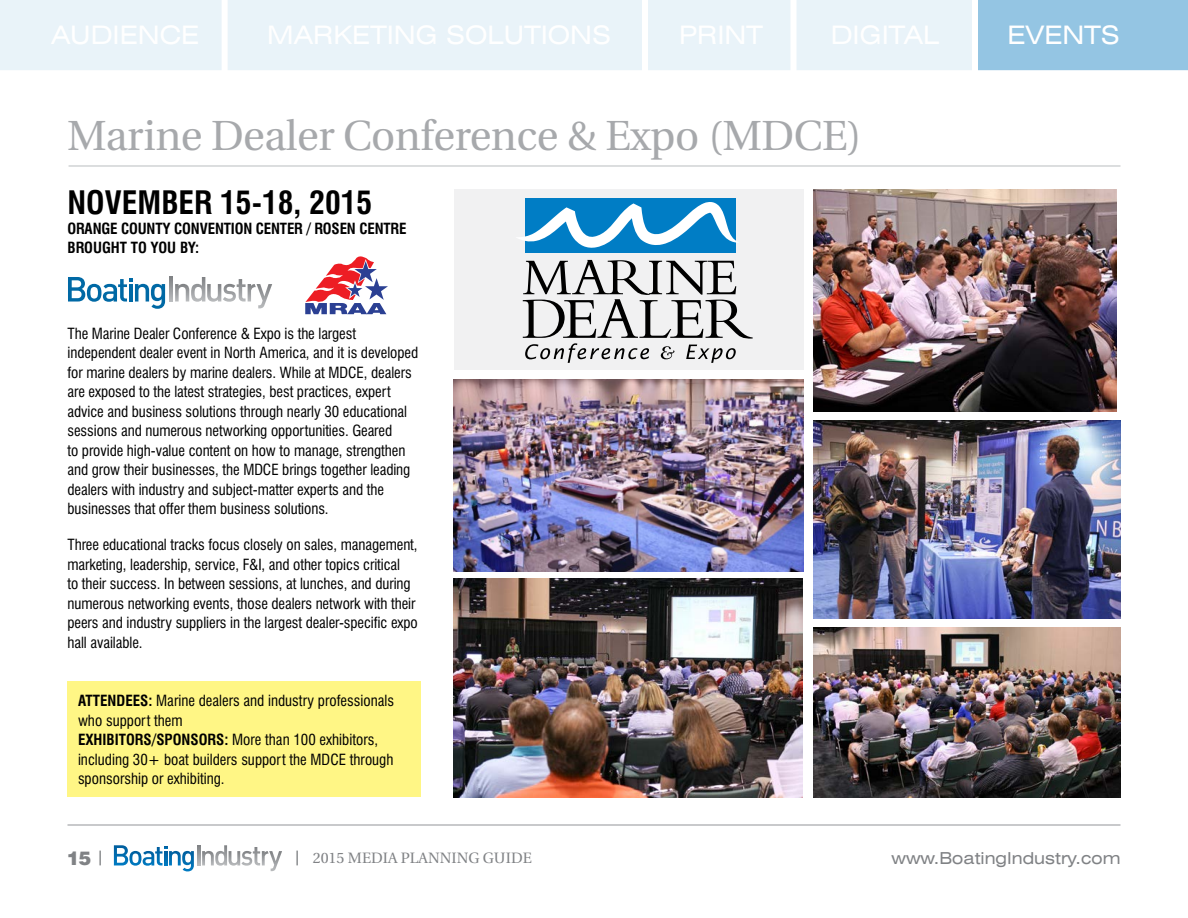
<style>
.page{position:relative;width:1188px;height:918px;background:#fff}
.page>*{position:absolute;margin:0;border:0;box-sizing:border-box;transform-origin:0 0}
.t1{font:42px "Utopia";letter-spacing:-.01em;color:#a7a9ac}
.t2{font:700 condensed 31.5px "Swiss 721 BT";color:#000}
.t3{font:expanded 25.5px "Swiss 721 BT";color:#fff}
.t4{font:900 19.5px "Helten";color:#808285}
.t5{font:expanded 16.5px "Swiss 721 BT";color:#808285}
.t6{font:condensed 15px/19.5px "Swiss 721 BT";letter-spacing:-.005em;color:#000}
.t7{font:700 condensed 15px/19.5px "Swiss 721 BT";letter-spacing:-.01em;color:#000}
.t8{font:15px "Utopia";color:#808285}
.s1{font-weight:700}
.s2{font-family:"Helten";font-weight:900;font-size:19.5px}
</style>
<div class="page">
<svg style="left:197px;top:845px;width:3px;height:20px"></svg>
<svg style="left:202px;top:845px;width:80px;height:26px"></svg>
<svg style="left:114px;top:845px;width:80px;height:26px"></svg>
<hr style="left:68px;top:825px;width:1052px;height:1px;background:#939598">
<div style="left:68px;top:681px;width:353px;height:115px;background:#fff685"></div>
<div style="left:0;top:0;width:1188px;height:75px;background:#94c5e3"></div>
<div style="left:972px;top:0;width:6px;height:72px;background:#fff"></div>
<div style="left:0;top:70px;width:1188px;height:6px;background:#fff"></div>
<div style="left:0;top:0;width:974px;height:81px;background:linear-gradient(to bottom,#e5f1f8,#f3f9fc)"></div>
<hr style="left:69px;top:165px;width:1052px;height:2px;background:#d1d3d4">
<svg style="left:169px;top:277px;width:4px;height:25px"></svg>
<svg style="left:175px;top:277px;width:97px;height:31px"></svg>
<svg style="left:68px;top:277px;width:97px;height:32px"></svg>
<svg style="left:305px;top:256px;width:83px;height:58px"></svg>
<img style="left:454px;top:579px;width:349px;height:218px">
<img style="left:813px;top:189px;width:304px;height:222px">
<img style="left:454px;top:379px;width:350px;height:192px">
<img style="left:813px;top:627px;width:307px;height:170px">
<img style="left:813px;top:421px;width:307px;height:197px">
<div style="left:454px;top:189px;width:350px;height:180px;background:#f1f1f2"></div>
<div style="left:525px;top:198px;width:210px;height:55px;background:#007dc5"></div>
<svg style="left:523px;top:260px;width:230px;height:103px"></svg>
<svg style="left:519px;top:199px;width:218px;height:49px"></svg>
<h3 class="t3" style="left:51px;top:20px;width:150px">AUDIENCE</h3>
<h3 class="t3" style="left:267px;top:20px;width:345px">MARKETING SOLUTIONS</h3>
<h3 class="t3" style="left:679px;top:20px;width:85px">PRINT</h3>
<h3 class="t3" style="left:831px;top:20px;width:110px">DIGITAL</h3>
<h3 class="t3" style="left:1008px;top:20px;width:114px">EVENTS</h3>
<h1 class="t1" style="left:67px;top:113px;width:796px">Marine Dealer Conference &amp; Expo (MDCE)</h1>
<h2 class="t2" style="left:68px;top:184px;width:306px">NOVEMBER 15-18, 2015</h2>
<p class="t7" style="left:68px;top:219px;width:340px">ORANGE COUNTY CONVENTION CENTER / ROSEN CENTRE<br>BROUGHT TO YOU BY:</p>
<p class="t6" style="left:68px;top:324px;width:352px">The Marine Dealer Conference &amp; Expo is the largest independent dealer event in North America, and it is developed for marine dealers by marine dealers. While at MDCE, dealers are exposed to the latest strategies, best practices, expert advice and business solutions through nearly 30 educational sessions and numerous networking opportunities. Geared<br>to provide high-value content on how to manage, strengthen and grow their businesses, the MDCE brings together leading dealers with industry and subject-matter experts and the businesses that offer them business solutions.</p>
<p class="t6" style="left:68px;top:535px;width:352px">Three educational tracks focus closely on sales, management, marketing, leadership, service, F&amp;I, and other topics critical<br>to their success. In between sessions, at lunches, and during numerous networking events, those dealers network with their peers and industry suppliers in the largest dealer-specific expo hall available.</p>
<p class="t6" style="left:78px;top:691px;width:318px"><span class="s1">ATTENDEES:</span> Marine dealers and industry professionals who support them<br><span class="s1">EXHIBITORS/SPONSORS:</span> More than 100 exhibitors, including 30+ boat builders support the MDCE through sponsorship or exhibiting.</p>
<h3 class="t4" style="left:68px;top:846px;width:37px">15 |</h3>
<p class="t8" style="left:295px;top:849px;width:238px"><span class="s2">|</span> 2015 MEDIA PLANNING GUIDE</p>
<p class="t5" style="left:891px;top:848px;width:231px">www.BoatingIndustry.com</p>
</div>
